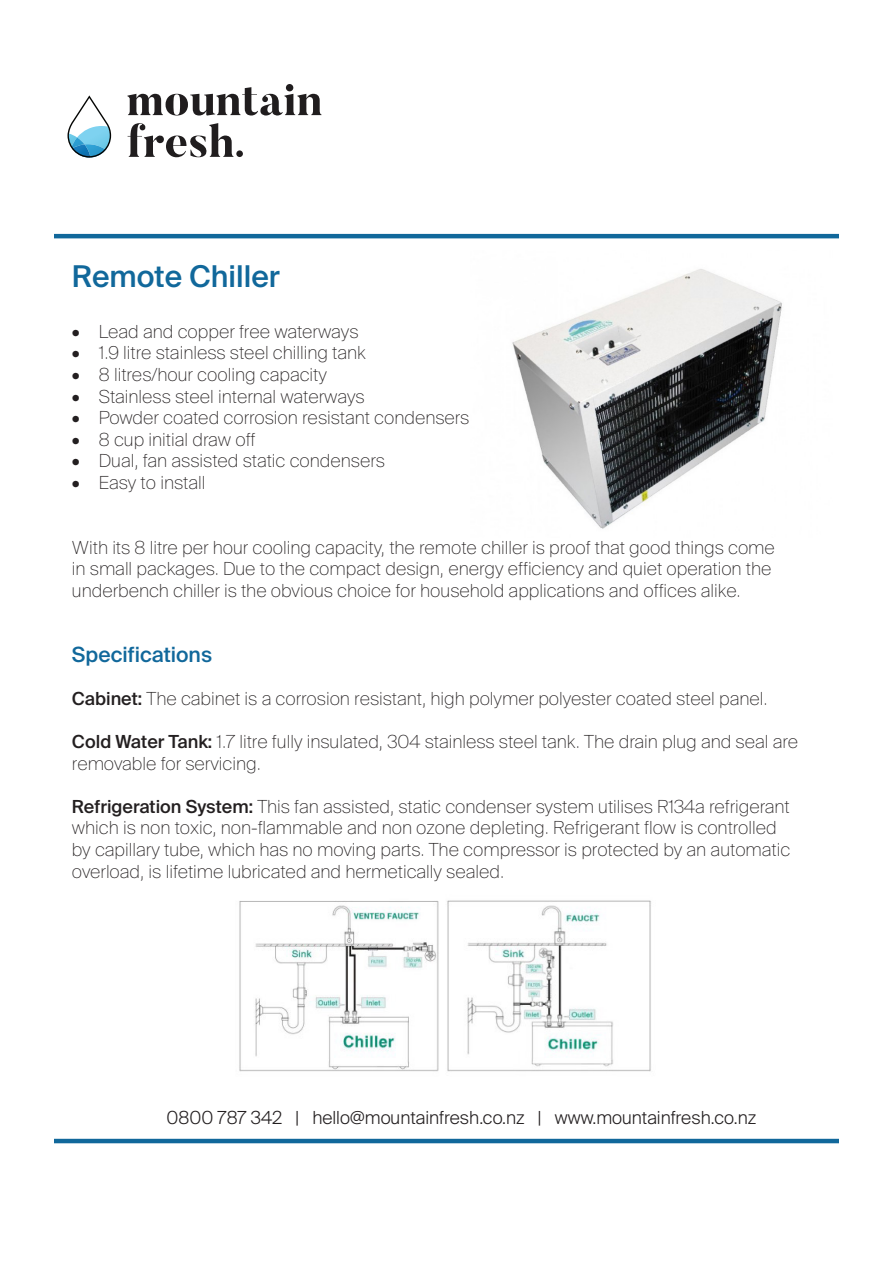
<style>
.page{position:relative;width:893px;height:1263px;background:#fff}
.page>*{position:absolute;margin:0;border:0;box-sizing:border-box;transform-origin:0 0}
.t1{font:500 30px "Suisse Intl";color:#11689b}
.t2{font:500 21px "Suisse Intl";color:#11689b}
.t3{font:100 18px/21.6px "Suisse Intl";color:#231f20}
.t4{font:300 18px "Suisse Intl";color:#231f20}
.s1{font-weight:500}
</style>
<div class="page">
<svg style="left:127px;top:84px;width:195px;height:32px"></svg>
<svg style="left:128px;top:123px;width:106px;height:34px"></svg>
<div style="left:236px;top:150px;width:7px;height:7px;background:#201d1e;border-radius:50%"></div>
<svg style="left:68px;top:95px;width:43px;height:63px"></svg>
<hr style="left:54px;top:1139px;width:785px;height:4px;background:#11689b">
<hr style="left:54px;top:234px;width:785px;height:4px;background:#11689b">
<img style="left:512px;top:269px;width:270px;height:260px">
<img style="left:239px;top:900px;width:412px;height:172px">
<p class="t1" style="left:72px;top:259px;width:209px">Remote Chiller</p>
<p class="t3" style="left:72px;top:321px;width:288px">• Lead and copper free waterways</p>
<p class="t3" style="left:72px;top:342px;width:295px">• 1.9 litre stainless steel chilling tank</p>
<p class="t3" style="left:72px;top:364px;width:256px">• 8 litres/hour cooling capacity</p>
<p class="t3" style="left:72px;top:386px;width:294px">• Stainless steel internal waterways</p>
<p class="t3" style="left:72px;top:407px;width:399px">• Powder coated corrosion resistant condensers</p>
<p class="t3" style="left:72px;top:429px;width:185px">• 8 cup initial draw off</p>
<p class="t3" style="left:72px;top:450px;width:314px">• Dual, fan assisted static condensers</p>
<p class="t3" style="left:72px;top:472px;width:135px">• Easy to install</p>
<p class="t3" style="left:72px;top:537px;width:704px">With its 8 litre per hour cooling capacity, the remote chiller is proof that good things come in small packages. Due to the compact design, energy efficiency and quiet operation the underbench chiller is the obvious choice for household applications and offices alike.</p>
<p class="t2" style="left:72px;top:642px;width:142px">Specifications</p>
<p class="t3" style="left:72px;top:688px;width:697px"><span class="s1">Cabinet:</span> The cabinet is a corrosion resistant, high polymer polyester coated steel panel.</p>
<p class="t3" style="left:72px;top:731px;width:728px"><span class="s1">Cold Water Tank:</span> 1.7 litre fully insulated, 304 stainless steel tank. The drain plug and seal are removable for servicing.</p>
<p class="t3" style="left:72px;top:796px;width:720px"><span class="s1">Refrigeration System:</span> This fan assisted, static condenser system utilises R134a refrigerant which is non toxic, non-flammable and non ozone depleting. Refrigerant flow is controlled by capillary tube, which has no moving parts. The compressor is protected by an automatic overload, is lifetime lubricated and hermetically sealed.</p>
<p class="t4" style="left:167px;top:1107px;width:591px">0800 787 342 | hello@mountainfresh.co.nz | www.mountainfresh.co.nz</p>
</div>
